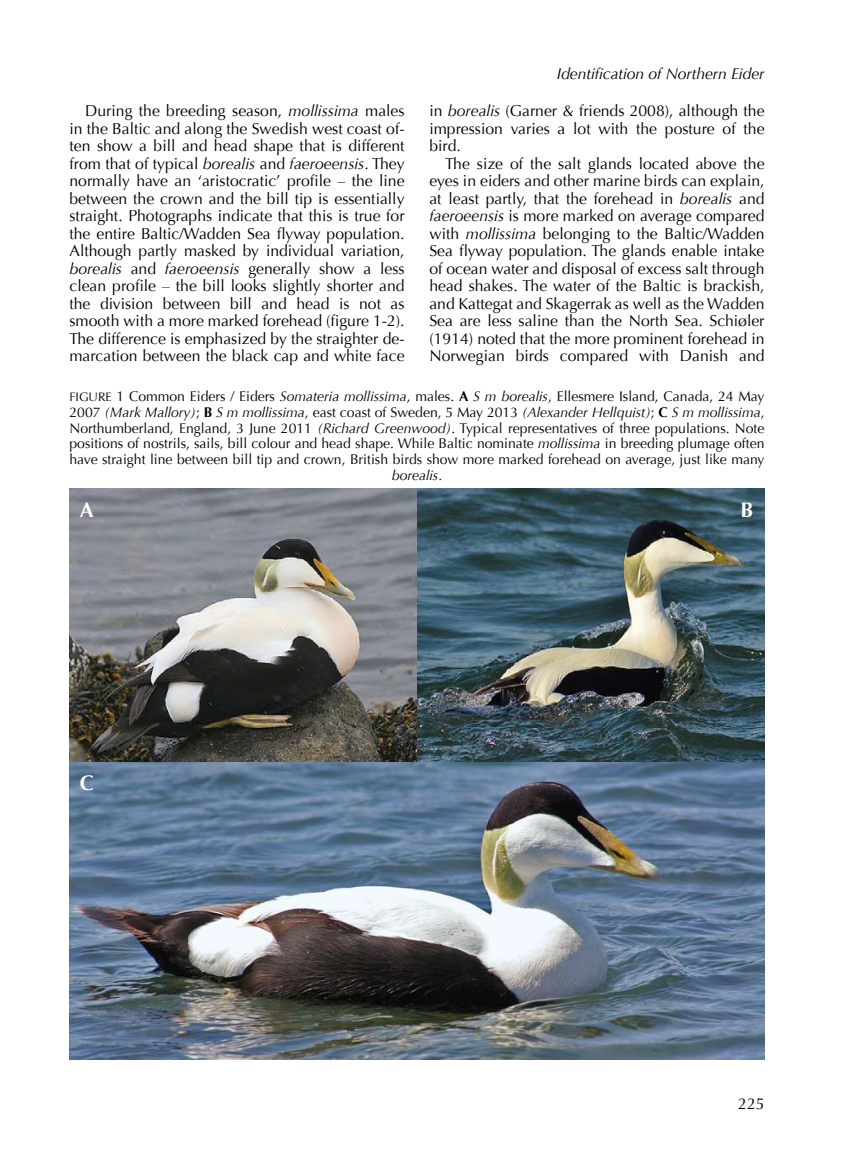
<style>
.page{position:relative;width:844px;height:1166px;background:#fff}
.page>*{position:absolute;margin:0;border:0;box-sizing:border-box;transform-origin:0 0}
.Normaal{font:700 21px "Optima";color:#fff}
.Indents{font:15.75px/17.5px "Optima";color:#000;text-align:justify}
.Normaal-2{font:italic 15.75px "Optima";letter-spacing:-.005em;color:#000}
.Normaal-3{font:14px "Optima";color:#000}
.Normaal-4{font:italic 14px "Optima";color:#000}
.Normaal-5{font:12.25px "Optima";color:#000}
.s1{font-style:italic}
.s2{font-weight:700}
.s3{font-style:normal}
.s4{font-weight:700;font-style:normal}
</style>
<div class="page">
<img style="left:69px;top:489px;width:695px;height:570px">
<p class="Normaal-2" style="left:556px;top:64px;width:209px">Identification of Northern Eider</p>
<p class="Indents" style="left:69px;top:102px;width:336px;text-indent:16px">During the breeding season, <span class="s1">mollissima</span> males in the Baltic and along the Swedish west coast of&shy;ten show a bill and head shape that is different from that of typical <span class="s1">borealis</span> and <span class="s1">faeroeensis</span>. They normally have an ‘aristocratic’ profile – the line between the crown and the bill tip is essentially straight. Photographs indicate that this is true for the entire Baltic/Wadden Sea flyway population.<br>Although partly masked by individual variation, <span class="s1">borealis</span> and <span class="s1">faeroeensis</span> generally show a less clean profile – the bill looks slightly shorter and the division between bill and head is not as smooth with a more marked forehead (figure 1-2).<br>The difference is emphasized by the straighter de&shy;marcation between the black cap and white face</p>
<p class="Indents" style="left:429px;top:102px;width:336px">in <span class="s1">borealis</span> (Garner &amp; friends 2008), although the impression varies a lot with the posture of the bird.</p>
<p class="Indents" style="left:429px;top:155px;width:336px;text-indent:16px">The size of the salt glands located above the eyes in eiders and other marine birds can explain, at least partly, that the forehead in <span class="s1">borealis</span> and <span class="s1">faeroeensis</span> is more marked on average compared with <span class="s1">mollissima</span> belonging to the Baltic/Wadden Sea flyway population. The glands enable intake of ocean water and disposal of excess salt through head shakes. The water of the Baltic is brackish, and Kattegat and Skagerrak as well as the Wadden Sea are less saline than the North Sea. Schiøler (1914) noted that the more prominent forehead in Norwegian birds compared with Danish and</p>
<p class="Normaal-5" style="left:69px;top:390px;width:15px">Figure</p>
<p class="Normaal-3" style="left:116px;top:388px;width:649px">1 Common Eiders / Eiders <span class="s1">Somateria mollissima</span>, males. <span class="s2">A</span> <span class="s1">S m borealis</span>, Ellesmere Island, Canada, 24 May</p>
<p class="Normaal-4" style="left:69px;top:404px;width:696px"><span class="s3">2007</span> (Mark Mallory)<span class="s3">;</span> <span class="s4">B</span> S m mollissima<span class="s3">, east coast of Sweden, 5 May 2013</span> (Alexander Hellquist)<span class="s3">;</span> <span class="s4">C</span> S m mollissima<span class="s3">,</span></p>
<p class="Normaal-3" style="left:69px;top:420px;width:696px">Northumberland, England, 3 June 2011 <span class="s1">(Richard Greenwood)</span>. Typical representatives of three populations. Note</p>
<p class="Normaal-3" style="left:69px;top:435px;width:696px">positions of nostrils, sails, bill colour and head shape. While Baltic nominate <span class="s1">mollissima</span> in breeding plumage often</p>
<p class="Normaal-3" style="left:69px;top:451px;width:696px">have straight line between bill tip and crown, British birds show more marked forehead on average, just like many</p>
<p class="Normaal-4" style="left:391px;top:467px;width:52px">borealis<span class="s3">.</span></p>
<p class="Normaal" style="left:80px;top:498px;width:16px">A</p>
<p class="Normaal" style="left:80px;top:771px;width:16px">C</p>
<p class="Normaal" style="left:740px;top:498px;width:14px">B</p>
<p class="Indents" style="left:738px;top:1095px;width:28px">225</p>
</div>
